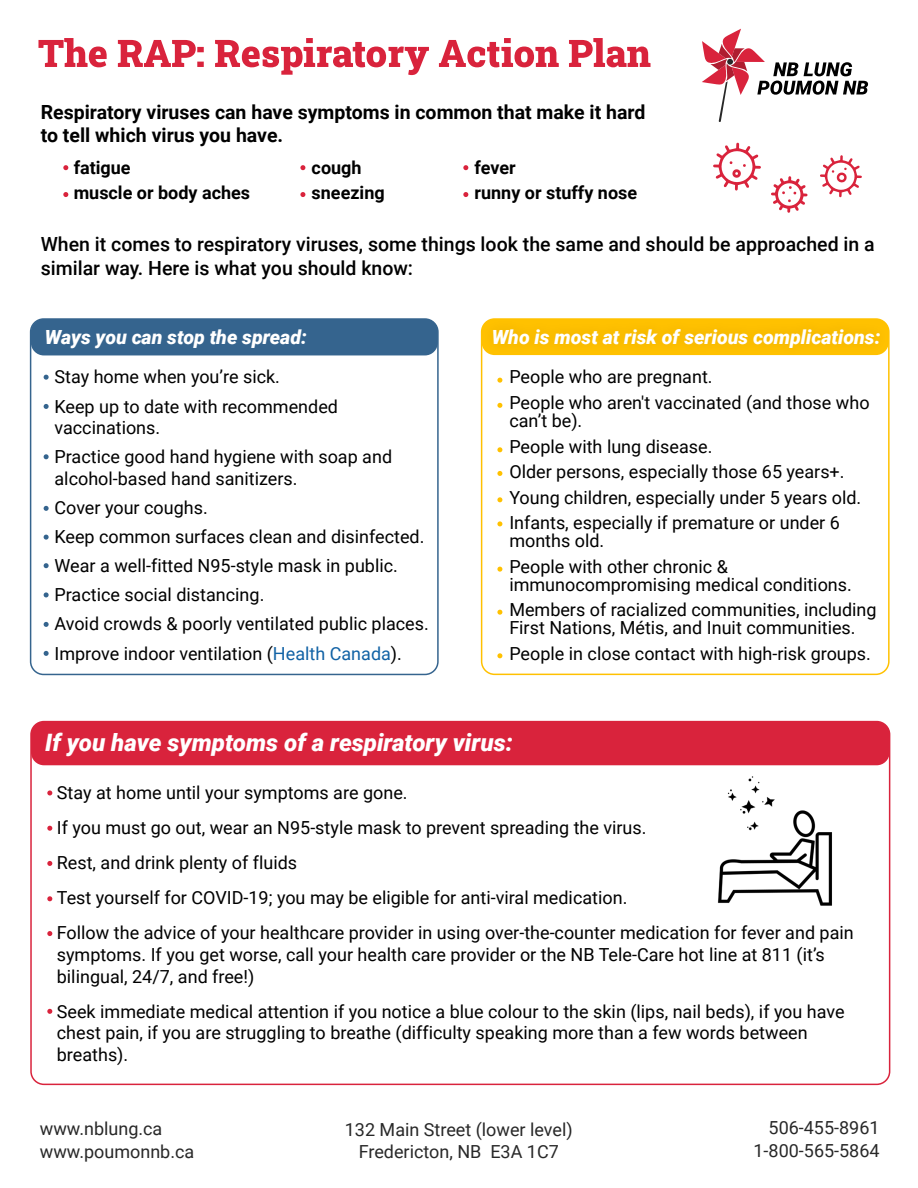
<style>
.page{position:relative;width:918px;height:1188px;background:#fff}
.page>*{position:absolute;margin:0;border:0;box-sizing:border-box;transform-origin:0 0}
.t1{font:italic 900 24px "Roboto";color:#fff}
.t2{font:500 19.5px/23.4px "Roboto";color:#000}
.t3{font:700 19.5px/23.4px "Roboto";color:#000}
.t4{font:italic 900 19.5px "Roboto";color:#fff}
.t5{font:18px/25.5px "Roboto";color:#000}
.t6{font:18px/22.5px "Roboto";color:#282828;text-align:center}
.t7{font:700 18px/25.5px "Roboto";color:#000}
.s1{color:#1162a5}
</style>
<div class="page">
<div style="left:31px;top:722px;width:859px;height:43px;background:#d9233c;border-radius:13px"></div>
<div style="left:30px;top:721px;width:860px;height:364px;border:2px solid #d9233c;border-radius:13px"></div>
<svg style="left:702px;top:29px;width:166px;height:93px"></svg>
<svg style="left:38px;top:38px;width:69px;height:29px"></svg>
<svg style="left:118px;top:40px;width:86px;height:27px"></svg>
<svg style="left:215px;top:38px;width:214px;height:37px"></svg>
<svg style="left:439px;top:38px;width:120px;height:29px"></svg>
<svg style="left:569px;top:38px;width:82px;height:29px"></svg>
<img style="left:480px;top:318px;width:410px;height:70px">
<svg style="left:497px;top:378px;width:5px;height:5px"></svg>
<svg style="left:497px;top:403px;width:5px;height:5px"></svg>
<svg style="left:497px;top:447px;width:5px;height:5px"></svg>
<svg style="left:497px;top:471px;width:5px;height:5px"></svg>
<svg style="left:497px;top:497px;width:5px;height:5px"></svg>
<svg style="left:497px;top:521px;width:5px;height:5px"></svg>
<svg style="left:497px;top:567px;width:5px;height:5px"></svg>
<svg style="left:497px;top:610px;width:5px;height:5px"></svg>
<svg style="left:497px;top:653px;width:5px;height:5px"></svg>
<svg style="left:63px;top:165px;width:5px;height:5px"></svg>
<svg style="left:63px;top:192px;width:5px;height:5px"></svg>
<svg style="left:300px;top:165px;width:5px;height:5px"></svg>
<svg style="left:300px;top:192px;width:5px;height:5px"></svg>
<svg style="left:463px;top:165px;width:5px;height:5px"></svg>
<svg style="left:463px;top:192px;width:5px;height:5px"></svg>
<img style="left:666px;top:764px;width:215px;height:142px">
<div style="left:31px;top:319px;width:407px;height:36px;background:#35648e;border-radius:13px"></div>
<svg style="left:44px;top:375px;width:5px;height:5px"></svg>
<svg style="left:44px;top:404px;width:5px;height:5px"></svg>
<svg style="left:44px;top:454px;width:5px;height:5px"></svg>
<svg style="left:44px;top:506px;width:5px;height:5px"></svg>
<svg style="left:44px;top:535px;width:5px;height:5px"></svg>
<svg style="left:44px;top:563px;width:5px;height:5px"></svg>
<svg style="left:44px;top:592px;width:5px;height:5px"></svg>
<svg style="left:44px;top:622px;width:5px;height:5px"></svg>
<svg style="left:44px;top:651px;width:5px;height:5px"></svg>
<div style="left:30px;top:318px;width:409px;height:357px;border:2px solid #35648e;border-radius:13px"></div>
<svg style="left:47px;top:790px;width:5px;height:5px"></svg>
<svg style="left:47px;top:826px;width:5px;height:5px"></svg>
<svg style="left:47px;top:861px;width:5px;height:5px"></svg>
<svg style="left:47px;top:896px;width:5px;height:5px"></svg>
<svg style="left:47px;top:931px;width:5px;height:5px"></svg>
<svg style="left:47px;top:1009px;width:5px;height:5px"></svg>
<svg style="left:820px;top:155px;width:42px;height:42px"></svg>
<svg style="left:771px;top:176px;width:37px;height:37px"></svg>
<svg style="left:713px;top:143px;width:48px;height:48px"></svg>
<p class="t3" style="left:41px;top:100px;width:606px">Respiratory viruses can have symptoms in common that make it hard to tell which virus you have.</p>
<p class="t7" style="left:74px;top:154px;width:178px">fatigue<br>muscle or body aches</p>
<p class="t7" style="left:312px;top:154px;width:75px">cough sneezing</p>
<p class="t7" style="left:475px;top:154px;width:164px">fever<br>runny or stuffy nose</p>
<p class="t2" style="left:41px;top:232px;width:836px">When it comes to respiratory viruses, some things look the same and should be approached in a similar way. Here is what you should know:</p>
<p class="t4" style="left:45px;top:323px;width:263px">Ways you can stop the spread:</p>
<p class="t5" style="left:55px;top:362px;width:285px;line-height:29.1px">Stay home when you’re sick.<br>Keep up to date with recommended</p>
<p class="t5" style="left:55px;top:413px;width:339px;line-height:29.1px">vaccinations.<br>Practice good hand hygiene with soap and</p>
<p class="t5" style="left:55px;top:463px;width:376px;line-height:29.1px">alcohol-based hand sanitizers.<br>Cover your coughs.<br>Keep common surfaces clean and disinfected.<br>Wear a well-fitted N95-style mask in public.<br>Practice social distancing.<br>Avoid crowds &amp; poorly ventilated public places.<br>Improve indoor ventilation (<span class="s1">Health Canada</span>).</p>
<p class="t4" style="left:492px;top:323px;width:390px">Who is most at risk of serious complications:</p>
<p class="t5" style="left:509px;top:364px;width:362px">People who are pregnant.<br>People who aren't vaccinated (and those who</p>
<p class="t5" style="left:509px;top:407px;width:353px">can’t be).<br>People with lung disease.<br>Older persons, especially those 65 years+.<br>Young children, especially under 5 years old.<br>Infants, especially if premature or under 6</p>
<p class="t5" style="left:509px;top:527px;width:220px">months old.<br>People with other chronic &amp;</p>
<p class="t5" style="left:509px;top:571px;width:369px">immunocompromising medical conditions.<br>Members of racialized communities, including</p>
<p class="t5" style="left:509px;top:614px;width:363px">First Nations, Métis, and Inuit communities.<br>People in close contact with high-risk groups.</p>
<h1 class="t1" style="left:45px;top:726px;width:469px">If you have symptoms of a respiratory virus:</h1>
<p class="t5" style="left:57px;top:774px;width:798px;line-height:35.1px">Stay at home until your symptoms are gone.<br>If you must go out, wear an N95-style mask to prevent spreading the virus.<br>Rest, and drink plenty of fluids<br>Test yourself for COVID-19; you may be eligible for anti-viral medication.<br>Follow the advice of your healthcare provider in using over-the-counter medication for fever and pain</p>
<p class="t5" style="left:57px;top:943px;width:769px;line-height:21.6px">symptoms. If you get worse, call your health care provider or the NB Tele-Care hot line at 811 (it’s bilingual, 24/7, and free!)</p>
<p class="t5" style="left:57px;top:1000px;width:789px;line-height:21.6px">Seek immediate medical attention if you notice a blue colour to the skin (lips, nail beds), if you have chest pain, if you are struggling to breathe (difficulty speaking more than a few words between breaths).</p>
<p class="t6" style="left:345px;top:1118px;width:229px">132 Main Street (lower level)<br>Fredericton, NB E3A 1C7</p>
<p class="t6" style="left:40px;top:1117px;width:156px;text-align:left">www.nblung.ca www.poumonnb.ca</p>
<p class="t6" style="left:754px;top:1116px;width:128px;text-align:right">506-455-8961<br>1-800-565-5864</p>
</div>
